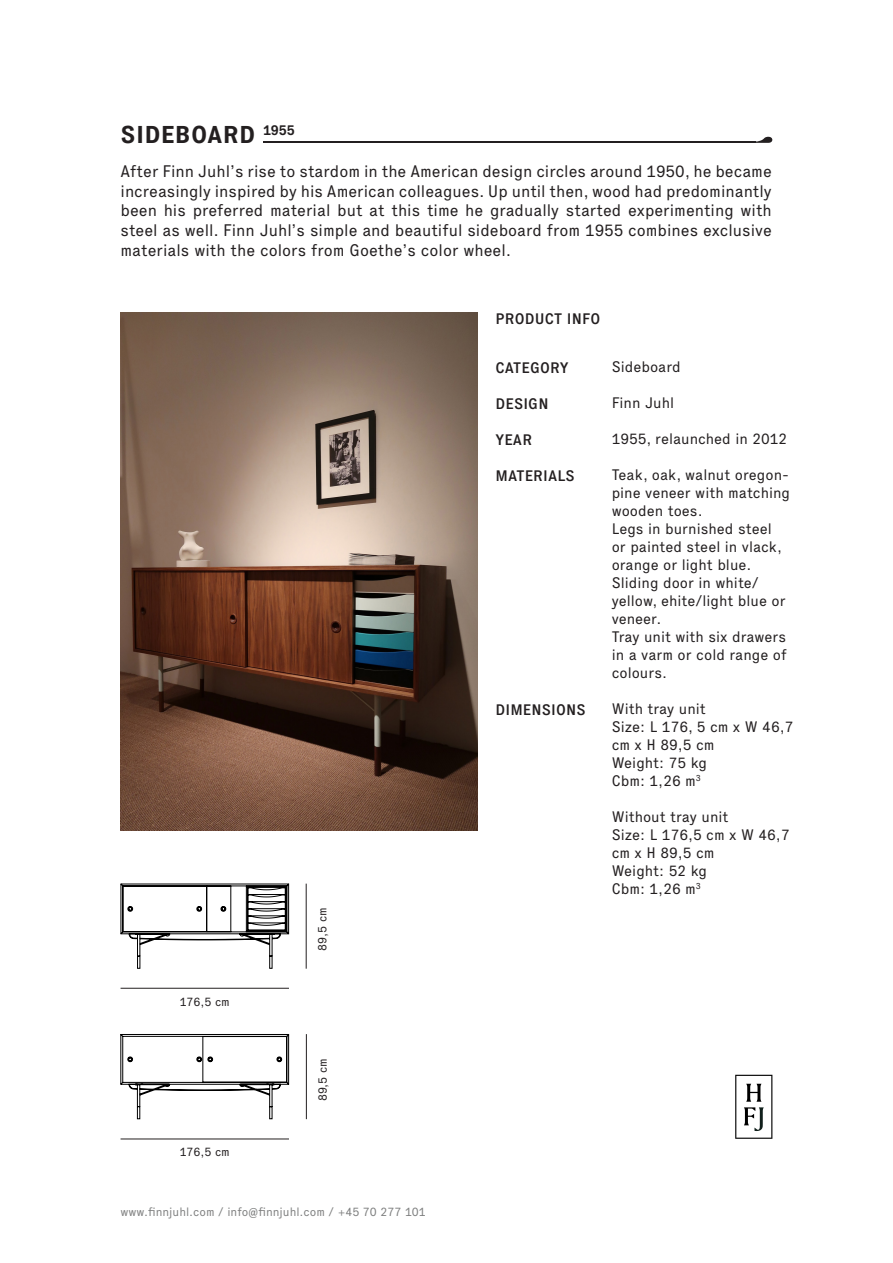
<style>
.page{position:relative;width:893px;height:1263px;background:#fff}
.page>*{position:absolute;margin:0;border:0;box-sizing:border-box;transform-origin:0 0}
.t1{font:700 24px "Executive";letter-spacing:.01em;color:#231f20}
.t2{font:16.5px/19.8px "Executive";color:#231f20;text-align:justify}
.t3{font:15px/18px "Executive";color:#231f20}
.t4{font:500 15px "Executive";letter-spacing:.01em;color:#231f20}
.t5{font:12px "Executive";color:#7f8080}
.t6{font:12px "Executive";color:#231f20}
</style>
<div class="page">
<svg style="left:735px;top:1075px;width:37px;height:64px"></svg>
<img style="left:121px;top:312px;width:357px;height:518px">
<svg style="left:754px;top:137px;width:18px;height:6px"></svg>
<hr style="left:264px;top:142px;width:492px;height:1px;background:#231f20">
<svg style="left:120px;top:883px;width:170px;height:86px"></svg>
<svg style="left:120px;top:1034px;width:170px;height:85px"></svg>
<hr style="left:121px;top:988px;width:168px;height:1px;background:#231f20">
<hr style="left:306px;top:884px;width:1px;height:85px;background:#231f20">
<hr style="left:121px;top:1139px;width:168px;height:1px;background:#231f20">
<hr style="left:306px;top:1034px;width:1px;height:85px;background:#231f20">
<p class="t1" style="left:121px;top:119px;width:176px">SIDEBOARD <sup>1955</sup></p>
<p class="t2" style="left:121px;top:161px;width:653px">After Finn Juhl’s rise to stardom in the American design circles around 1950, he became increasingly inspired by his American colleagues. Up until then, wood had predominantly been his preferred material but at this time he gradually started experimenting with steel as well. Finn Juhl’s simple and beautiful sideboard from 1955 combines exclusive materials with the colors from Goethe’s color wheel.</p>
<p class="t6" style="left:180px;top:994px;width:52px">176,5 cm</p>
<p class="t6" style="left:180px;top:1145px;width:52px">176,5 cm</p>
<p class="t6" style="left:315px;top:951px;width:45px;rotate:-90deg">89,5 cm</p>
<p class="t6" style="left:315px;top:1101px;width:45px;rotate:-90deg">89,5 cm</p>
<p class="t5" style="left:121px;top:1204px;width:307px">www.finnjuhl.com / info@finnjuhl.com / +45 70 277 101</p>
<p class="t4" style="left:495px;top:310px;width:106px">PRODUCT INFO</p>
<p class="t4" style="left:495px;top:358px;width:75px">CATEGORY</p>
<p class="t4" style="left:495px;top:394px;width:55px">DESIGN</p>
<p class="t4" style="left:495px;top:430px;width:38px">YEAR</p>
<p class="t4" style="left:495px;top:466px;width:81px">MATERIALS</p>
<p class="t4" style="left:495px;top:700px;width:92px">DIMENSIONS</p>
<p class="t3" style="left:612px;top:358px;width:71px">Sideboard</p>
<p class="t3" style="left:612px;top:394px;width:64px">Finn Juhl</p>
<p class="t3" style="left:612px;top:430px;width:177px">1955, relaunched in 2012</p>
<p class="t3" style="left:612px;top:466px;width:180px;text-align:justify">Teak, oak, walnut oregon&shy;pine veneer with matching wooden toes.</p>
<p class="t3" style="left:612px;top:520px;width:172px">Legs in burnished steel or painted steel in vlack, orange or light blue.</p>
<p class="t3" style="left:612px;top:574px;width:176px">Sliding door in white/ yellow, ehite/light blue or veneer.</p>
<p class="t3" style="left:612px;top:628px;width:177px;text-align:justify">Tray unit with six drawers in a varm or cold range of colours.</p>
<p class="t3" style="left:612px;top:700px;width:96px">With tray unit</p>
<p class="t3" style="left:612px;top:718px;width:183px">Size: L 176, 5 cm x W 46,7 cm x H 89,5 cm</p>
<p class="t3" style="left:612px;top:754px;width:97px">Weight: 75 kg</p>
<p class="t3" style="left:612px;top:772px;width:91px">Cbm: 1,26 m<sup>3</sup></p>
<p class="t3" style="left:612px;top:808px;width:118px">Without tray unit</p>
<p class="t3" style="left:612px;top:826px;width:180px">Size: L 176,5 cm x W 46,7 cm x H 89,5 cm</p>
<p class="t3" style="left:612px;top:862px;width:97px">Weight: 52 kg</p>
<p class="t3" style="left:612px;top:880px;width:91px">Cbm: 1,26 m<sup>3</sup></p>
</div>
